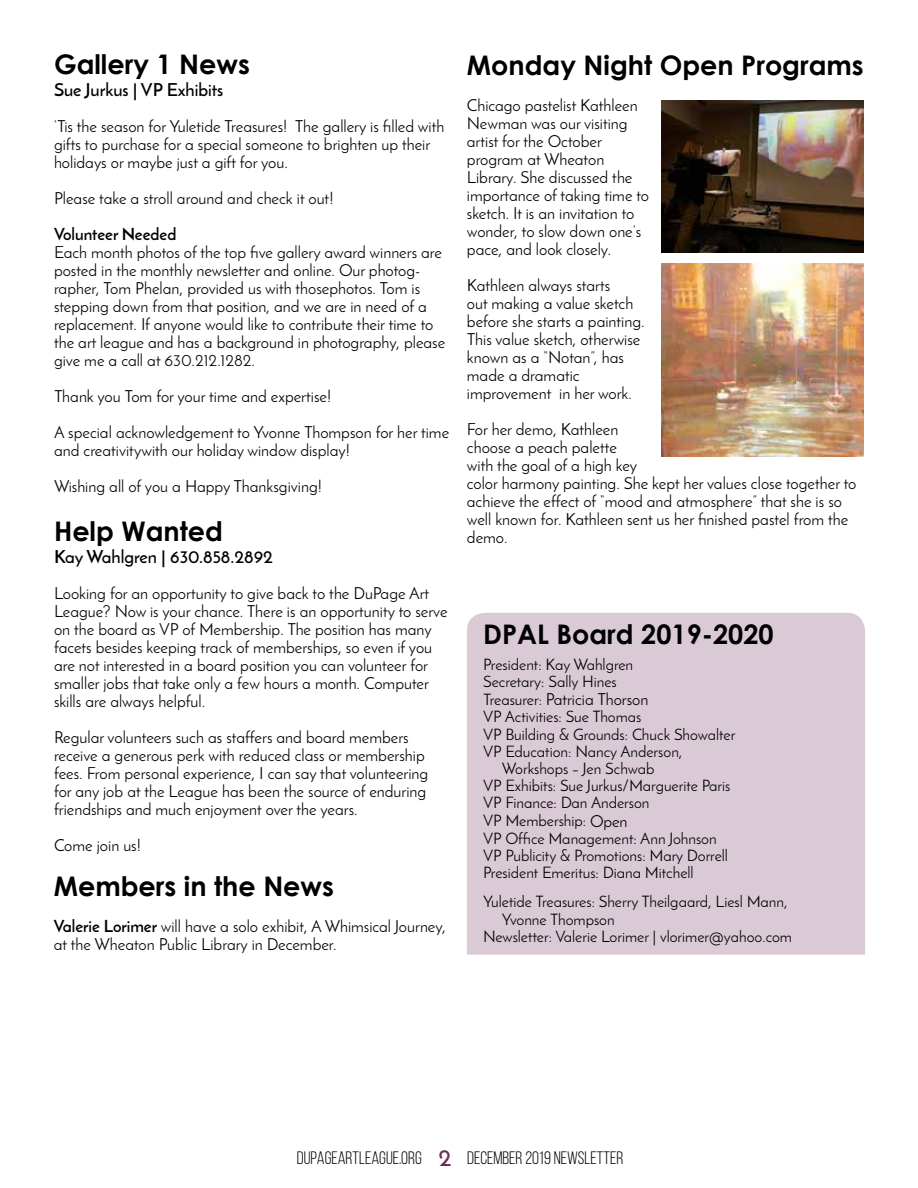
<style>
.page{position:relative;width:918px;height:1188px;background:#fff}
.page>*{position:absolute;margin:0;border:0;box-sizing:border-box;transform-origin:0 0}
.t1{font:700 27px "Century Gothic";color:#000}
.t2{font:600 18px "Josefin Sans";color:#000}
.t3{font:18px "Bebas Neue";color:#000}
.t4{font:16.5px/18px "Josefin Sans";color:#000}
.t5{font:700 16.5px "Josefin Sans";color:#000}
.t6{font:15.75px/17.2px "Josefin Sans";color:#000}
.s1{font-weight:700}
.s2{font-size:15.75px}
.s3{font-size:16.5px}
.s4{font-family:"Josefin Sans";font-weight:600;font-size:24px;color:#6d2a5b}
</style>
<div class="page">
<div style="left:467px;top:613px;width:398px;height:342px;background:#dacad6"></div>
<img style="left:661px;top:100px;width:203px;height:152px">
<img style="left:661px;top:263px;width:203px;height:194px">
<h1 class="t1" style="left:54px;top:47px;width:198px">Gallery 1 News</h1>
<p class="t2" style="left:54px;top:78px;width:171px">Sue Jurkus | VP Exhibits</p>
<p class="t4" style="left:54px;top:117px;width:392px">‘Tis the season for Yuletide Treasures! The gallery is filled with gifts to purchase for a special someone to brighten up their holidays or maybe just a gift for you.</p>
<p class="t4" style="left:54px;top:189px;width:281px">Please take a stroll around and check it out!</p>
<p class="t5" style="left:54px;top:224px;width:124px">Volunteer Needed</p>
<p class="t4" style="left:54px;top:243px;width:393px">Each month photos of the top five gallery award winners are posted in the monthly newsletter and online. Our photog&shy;rapher, Tom Phelan, provided us with thosephotos. Tom is stepping down from that position, and we are in need of a replacement. If anyone would like to contribute their time to the art league and has a background in photography, please give me a call at 630.212.1282.</p>
<p class="t4" style="left:54px;top:378px;width:397px;line-height:36px">Thank you Tom for your time and expertise!<br>A special acknowledgement to Yvonne Thompson for her time</p>
<p class="t4" style="left:54px;top:432px;width:298px;line-height:36px">and creativitywith our holiday window display!<br>Wishing all of you a Happy Thanksgiving!</p>
<h1 class="t1" style="left:54px;top:514px;width:171px">Help Wanted</h1>
<p class="t2" style="left:54px;top:545px;width:221px">Kay Wahlgren | 630.858.2892</p>
<p class="t4" style="left:54px;top:584px;width:395px">Looking for an opportunity to give back to the DuPage Art League? Now is your chance. There is an opportunity to serve on the board as VP of Membership. The position has many facets besides keeping track of memberships, so even if you are not interested in a board position you can volunteer for smaller jobs that take only a few hours a month. Computer skills are always helpful.</p>
<p class="t4" style="left:54px;top:728px;width:376px">Regular volunteers such as staffers and board members receive a generous perk with reduced class or membership fees. From personal experience, I can say that volunteering for any job at the League has been the source of enduring friendships and much enjoyment over the years.</p>
<p class="t4" style="left:54px;top:836px;width:88px">Come join us!</p>
<h1 class="t1" style="left:54px;top:869px;width:282px">Members in the News</h1>
<p class="t4" style="left:54px;top:917px;width:394px"><span class="s1">Valerie Lorimer</span> will have a solo exhibit, A Whimsical Journey, at the Wheaton Public Library in December.</p>
<h1 class="t1" style="left:467px;top:48px;width:398px">Monday Night Open Programs</h1>
<p class="t4" style="left:467px;top:96px;width:184px">Chicago pastelist Kathleen<br>Newman was our visiting artist for the October program at Wheaton<br>Library. She discussed the importance of taking time to sketch. It is an invitation to wonder, to slow down one’s pace, and look closely.</p>
<p class="t4" style="left:467px;top:276px;width:179px">Kathleen always starts<br>out making a value sketch before she starts a painting.<br>This value sketch, otherwise known as a “Notan”, has made a dramatic improvement in her work.</p>
<p class="t4" style="left:467px;top:420px;width:391px">For her demo, Kathleen<br>choose a peach palette<br>with the goal of a high key<br>color harmony painting. She kept her values close together to achieve the effect of “mood and atmosphere” that she is so well known for. Kathleen sent us her finished pastel from the demo.</p>
<h1 class="t1" style="left:483px;top:617px;width:292px">DPAL Board 2019-2020</h1>
<p class="t6" style="left:483px;top:656px;width:152px">President: Kay Wahlgren<br>Secretary: Sally Hines</p>
<p class="t4" style="left:483px;top:690px;width:167px"><span class="s2">Treasurer:</span> Patricia Thorson</p>
<p class="t6" style="left:483px;top:708px;width:160px">VP Activities: Sue Thomas</p>
<p class="t6" style="left:483px;top:725px;width:254px">VP Building &amp; Grounds: Chuck Showalter</p>
<p class="t6" style="left:483px;top:743px;width:201px">VP Education: Nancy Anderson,</p>
<p class="t6" style="left:502px;top:760px;width:154px">Workshops – Jen Schwab</p>
<p class="t6" style="left:483px;top:777px;width:249px">VP Exhibits: Sue Jurkus/Marguerite Paris</p>
<p class="t6" style="left:483px;top:794px;width:168px">VP Finance: Dan Anderson</p>
<p class="t6" style="left:483px;top:812px;width:146px">VP Membership: <span class="s3">Open</span></p>
<p class="t6" style="left:483px;top:830px;width:235px">VP Office Management: Ann Johnson</p>
<p class="t6" style="left:483px;top:847px;width:246px">VP Publicity &amp; Promotions: Mary Dorrell</p>
<p class="t6" style="left:483px;top:864px;width:212px">President Emeritus: Diana Mitchell</p>
<p class="t6" style="left:483px;top:893px;width:306px">Yuletide Treasures: Sherry Theilgaard, Liesl Mann,</p>
<p class="t6" style="left:502px;top:911px;width:114px">Yvonne Thompson</p>
<p class="t6" style="left:483px;top:928px;width:310px">Newsletter: Valerie Lorimer | vlorimer@yahoo.com</p>
<p class="t3" style="left:297px;top:1148px;width:328px">DUPAGEARTLEAGUE.ORG <span class="s4">2</span> DECEMBER 2019 NEWSLETTER</p>
</div>
